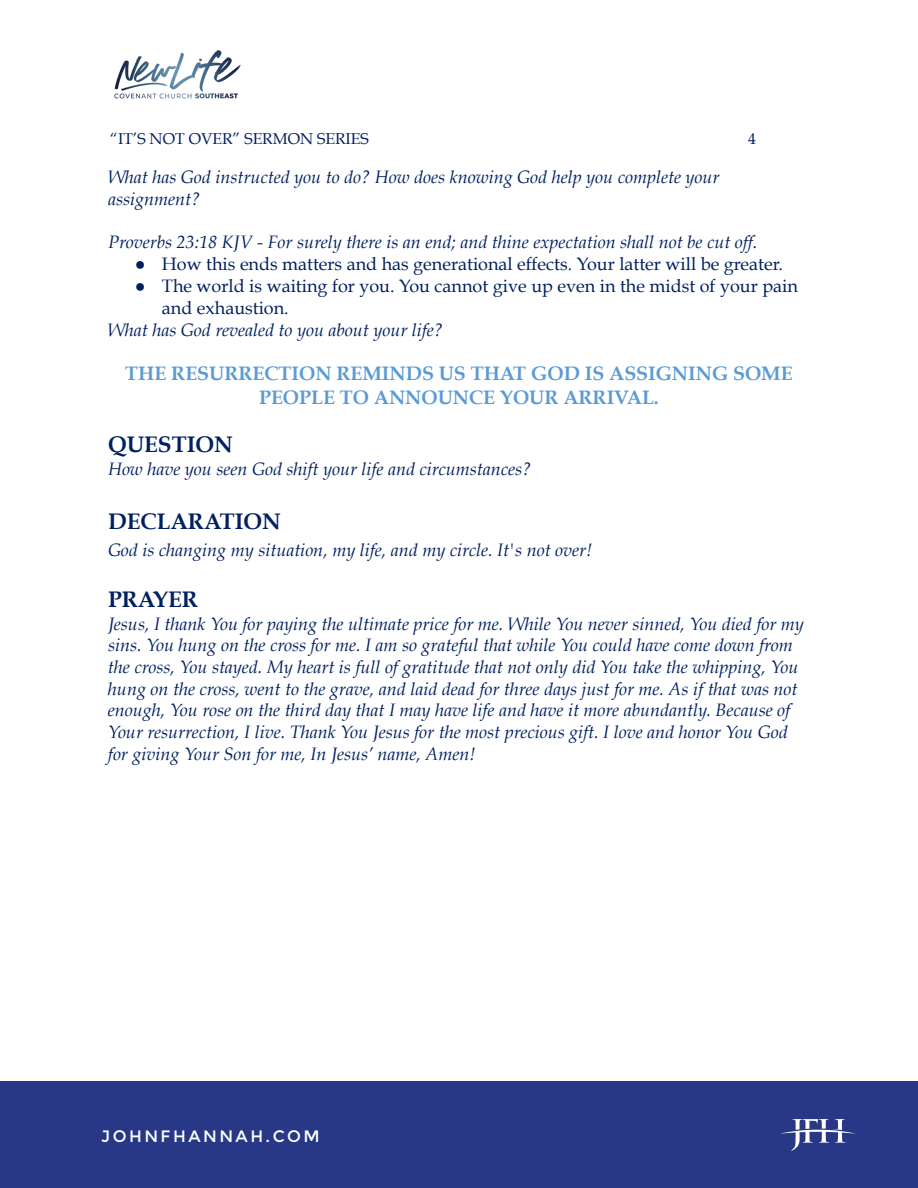
<style>
.page{position:relative;width:918px;height:1188px;background:#fff}
.page>*{position:absolute;margin:0;border:0;box-sizing:border-box;transform-origin:0 0}
.t1{font:700 22.5px "Book Antiqua";color:#002060}
.t2{font:700 19.5px/23.5px "Book Antiqua";color:#5b9bd5;text-align:center}
.t3{font:italic 18px/21.8px "Book Antiqua";color:#002060}
.t4{font:18px/21.8px "Book Antiqua";color:#002060}
.t5{font:16.5px "Montserrat";letter-spacing:.15em;color:#fff}
.t6{font:15.75px "Book Antiqua";color:#002060}
.s1{font-family:"Arial"}
</style>
<div class="page">
<img style="left:114px;top:50px;width:127px;height:49px">
<div style="left:1px;top:1082px;width:917px;height:106px;background:#283887"></div>
<svg style="left:780px;top:1119px;width:75px;height:32px"></svg>
<p class="t6" style="left:110px;top:128px;width:260px">“IT’S NOT OVER” SERMON SERIES</p>
<p class="t6" style="left:748px;top:128px;width:9px">4</p>
<p class="t3" style="left:108px;top:166px;width:613px">What has God instructed you to do? How does knowing God help you complete your assignment?</p>
<p class="t3" style="left:108px;top:231px;width:651px">Proverbs 23:18 KJV - For surely there is an end; and thine expectation shall not be cut off.</p>
<p class="t4" style="left:135px;top:253px;width:650px"><span class="s1">●</span> How this ends matters and has generational effects. Your latter will be greater.</p>
<p class="t4" style="left:162px;top:275px;width:637px;text-indent:-27px"><span class="s1">●</span> The world is waiting for you. You cannot give up even in the midst of your pain and exhaustion.</p>
<p class="t3" style="left:108px;top:318px;width:336px">What has God revealed to you about your life?</p>
<p class="t2" style="left:125px;top:362px;width:669px">THE RESURRECTION REMINDS US THAT GOD IS ASSIGNING SOME<br>PEOPLE TO ANNOUNCE YOUR ARRIVAL.</p>
<p class="t1" style="left:108px;top:429px;width:126px">QUESTION</p>
<p class="t3" style="left:108px;top:457px;width:425px">How have you seen God shift your life and circumstances?</p>
<p class="t1" style="left:108px;top:506px;width:174px">DECLARATION</p>
<p class="t3" style="left:108px;top:538px;width:486px">God is changing my situation, my life, and my circle. It's not over!</p>
<p class="t1" style="left:108px;top:584px;width:91px">PRAYER</p>
<p class="t3" style="left:108px;top:612px;width:697px">Jesus, I thank You for paying the ultimate price for me. While You never sinned, You died for my sins. You hung on the cross for me. I am so grateful that while You could have come down from the cross, You stayed. My heart is full of gratitude that not only did You take the whipping, You hung on the cross, went to the grave, and laid dead for three days just for me. As if that was not enough, You rose on the third day that I may have life and have it more abundantly. Because of Your resurrection, I live. Thank You Jesus for the most precious gift. I love and honor You God for giving Your Son for me, In Jesus’ name, Amen!</p>
<p class="t5" style="left:101px;top:1127px;width:220px">JOHNFHANNAH.COM</p>
</div>
